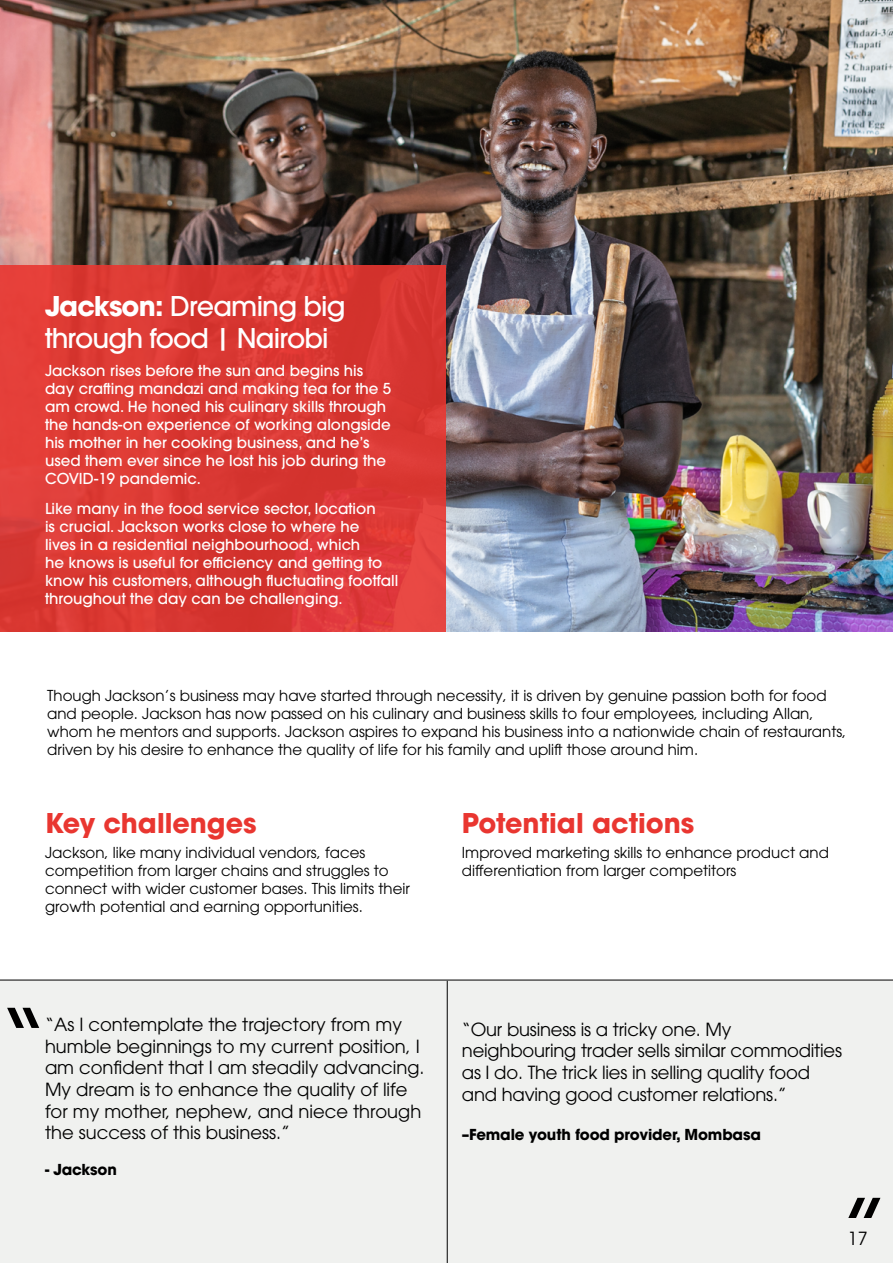
<style>
.page{position:relative;width:893px;height:1263px;background:#fff}
.page>*{position:absolute;margin:0;border:0;box-sizing:border-box;transform-origin:0 0}
.t1{font:500 27px/32.4px "ITC Avant Garde Pro";letter-spacing:-.03em;color:#fff}
.t2{font:700 27px "ITC Avant Garde Pro";color:#e93630}
.t3{font:18px/21.6px "ITC Avant Garde Pro";color:#000}
.t4{font:15px/18px "ITC Avant Garde Pro";color:#000}
.t5{font:500 15px/18px "ITC Avant Garde Pro";color:#fff}
.t6{font:700 15px "ITC Avant Garde Pro";letter-spacing:-.01em;color:#000}
.s1{font-weight:700}
</style>
<div class="page">
<img style="left:0;top:0;width:893px;height:631px">
<div style="left:0;top:265px;width:446px;height:366px;background:#db3934"></div>
<div style="left:0;top:981px;width:893px;height:282px;background:#f0f1ef"></div>
<svg style="left:7px;top:1008px;width:32px;height:20px"></svg>
<svg style="left:848px;top:1198px;width:32px;height:20px"></svg>
<hr style="left:447px;top:981px;width:1px;height:282px;background:#000">
<hr style="left:0;top:980px;width:893px;height:1px;background:#000">
<h1 class="t1" style="left:45px;top:289px;width:302px"><span class="s1">Jackson:</span> Dreaming big through food | Nairobi</h1>
<p class="t5" style="left:45px;top:361px;width:348px">Jackson rises before the sun and begins his day crafting mandazi and making tea for the 5 am crowd. He honed his culinary skills through the hands-on experience of working alongside his mother in her cooking business, and he’s used them ever since he lost his job during the COVID-19 pandemic.</p>
<p class="t5" style="left:45px;top:499px;width:355px">Like many in the food service sector, location<br>is crucial. Jackson works close to where he<br>lives in a residential neighbourhood, which<br>he knows is useful for efficiency and getting to know his customers, although fluctuating footfall throughout the day can be challenging.</p>
<p class="t4" style="left:47px;top:686px;width:801px">Though Jackson’s business may have started through necessity, it is driven by genuine passion both for food and people. Jackson has now passed on his culinary and business skills to four employees, including Allan, whom he mentors and supports. Jackson aspires to expand his business into a nationwide chain of restaurants, driven by his desire to enhance the quality of life for his family and uplift those around him.</p>
<h1 class="t2" style="left:45px;top:805px;width:213px">Key challenges</h1>
<h1 class="t2" style="left:462px;top:805px;width:234px">Potential actions</h1>
<p class="t4" style="left:45px;top:843px;width:366px">Jackson, like many individual vendors, faces competition from larger chains and struggles to connect with wider customer bases. This limits their growth potential and earning opportunities.</p>
<p class="t4" style="left:462px;top:843px;width:369px">Improved marketing skills to enhance product and differentiation from larger competitors</p>
<p class="t3" style="left:45px;top:1013px;width:381px">“As I contemplate the trajectory from my humble beginnings to my current position, I am confident that I am steadily advancing.<br>My dream is to enhance the quality of life for my mother, nephew, and niece through the success of this business.”</p>
<p class="t6" style="left:45px;top:1159px;width:73px">- Jackson</p>
<p class="t3" style="left:462px;top:1018px;width:382px">“Our business is a tricky one. My neighbouring trader sells similar commodities as I do. The trick lies in selling quality food and having good customer relations.”</p>
<p class="t6" style="left:462px;top:1124px;width:300px">–Female youth food provider, Mombasa</p>
<p class="t3" style="left:848px;top:1227px;width:21px">17</p>
</div>
